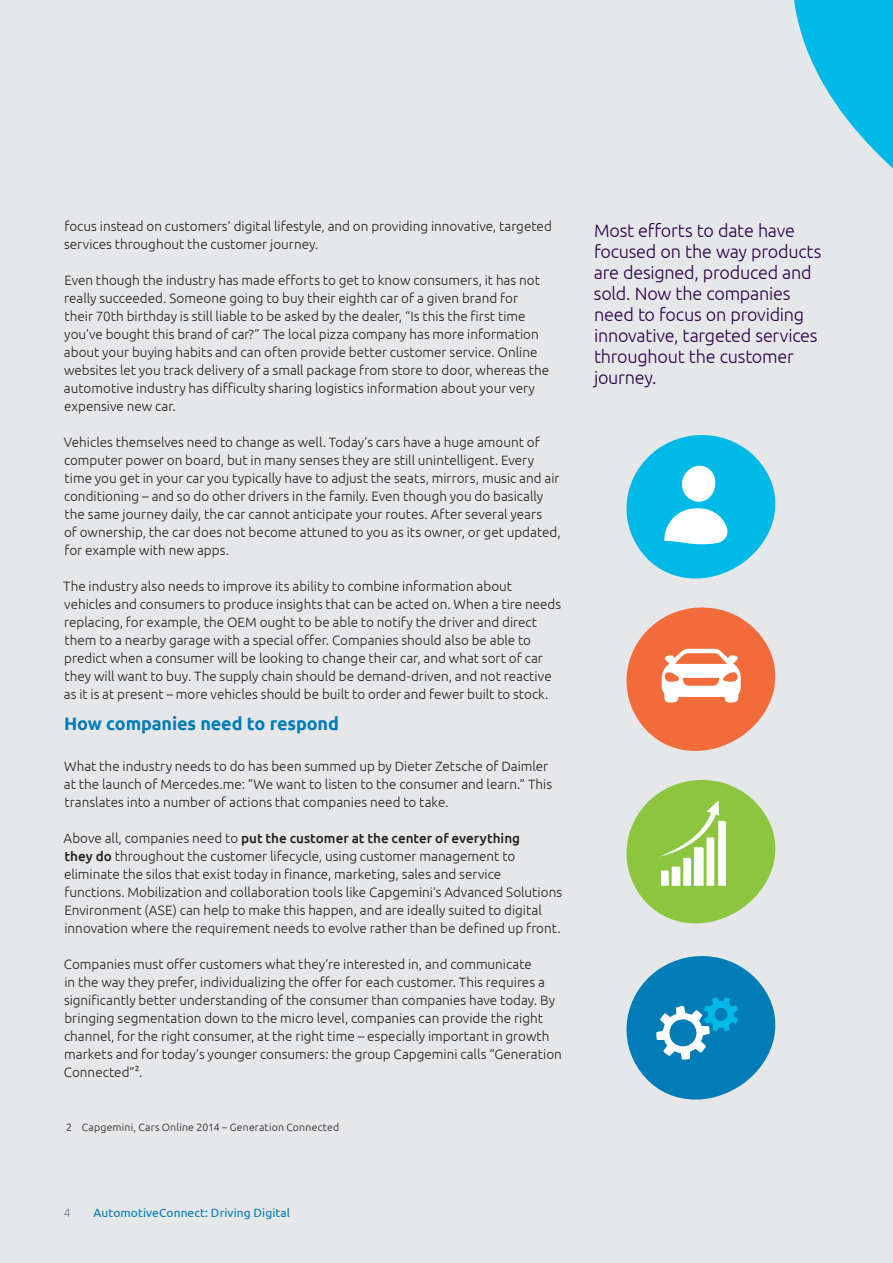
<style>
.page{position:relative;width:893px;height:1263px;background:#e6e7e9}
.page>*{position:absolute;margin:0;border:0;box-sizing:border-box;transform-origin:0 0}
.sidebar-title{font:300 18px/21px "Ubuntu";letter-spacing:-.015em;color:#2a004a}
.head1{font:700 18px "Ubuntu";letter-spacing:-.01em;color:#007cb6}
.text{font:300 13.5px/18px "Ubuntu";color:#231f20}
.footer-title{font:12px "Ubuntu";letter-spacing:.005em;color:#007cb6}
.footer-leftNumber{font:300 12px "Ubuntu";color:#76787b}
.t1{font:300 10.5px "Ubuntu";letter-spacing:.02em;color:#231f20}
.s1{font-weight:500}
</style>
<div class="page">
<svg style="left:794px;top:0;width:99px;height:169px;fill:#00b9e7"></svg>
<svg style="left:626px;top:435px;width:150px;height:144px"></svg>
<svg style="left:626px;top:607px;width:150px;height:144px"></svg>
<svg style="left:626px;top:779px;width:150px;height:145px"></svg>
<svg style="left:626px;top:956px;width:150px;height:144px"></svg>
<p class="text" style="left:64px;top:216px;width:489px">focus instead on customers’ digital lifestyle, and on providing innovative, targeted services throughout the customer journey.</p>
<p class="text" style="left:64px;top:270px;width:487px">Even though the industry has made efforts to get to know consumers, it has not really succeeded. Someone going to buy their eighth car of a given brand for their 70th birthday is still liable to be asked by the dealer, “Is this the first time you’ve bought this brand of car?” The local pizza company has more information about your buying habits and can often provide better customer service. Online websites let you track delivery of a small package from store to door, whereas the automotive industry has difficulty sharing logistics information about your very expensive new car.</p>
<p class="text" style="left:64px;top:432px;width:498px">Vehicles themselves need to change as well. Today’s cars have a huge amount of computer power on board, but in many senses they are still unintelligent. Every time you get in your car you typically have to adjust the seats, mirrors, music and air conditioning – and so do other drivers in the family. Even though you do basically the same journey daily, the car cannot anticipate your routes. After several years<br>of ownership, the car does not become attuned to you as its owner, or get updated, for example with new apps.</p>
<p class="text" style="left:63px;top:576px;width:500px">The industry also needs to improve its ability to combine information about vehicles and consumers to produce insights that can be acted on. When a tire needs replacing, for example, the OEM ought to be able to notify the driver and direct them to a nearby garage with a special offer. Companies should also be able to predict when a consumer will be looking to change their car, and what sort of car they will want to buy. The supply chain should be demand-driven, and not reactive as it is at present – more vehicles should be built to order and fewer built to stock.</p>
<p class="head1" style="left:64px;top:713px;width:276px">How companies need to respond</p>
<p class="text" style="left:64px;top:756px;width:490px">What the industry needs to do has been summed up by Dieter Zetsche of Daimler at the launch of Mercedes.me: “We want to listen to the consumer and learn.” This translates into a number of actions that companies need to take.</p>
<p class="text" style="left:64px;top:828px;width:500px">Above all, companies need to <span class="s1">put the customer at the center of everything<br>they do</span> throughout the customer lifecycle, using customer management to eliminate the silos that exist today in finance, marketing, sales and service functions. Mobilization and collaboration tools like Capgemini’s Advanced Solutions Environment (ASE) can help to make this happen, and are ideally suited to digital innovation where the requirement needs to evolve rather than be defined up front.</p>
<p class="text" style="left:64px;top:954px;width:499px">Companies must offer customers what they’re interested in, and communicate<br>in the way they prefer, individualizing the offer for each customer. This requires a significantly better understanding of the consumer than companies have today. By bringing segmentation down to the micro level, companies can provide the right channel, for the right consumer, at the right time – especially important in growth markets and for today’s younger consumers: the group Capgemini calls “Generation Connected”2.</p>
<p class="t1" style="left:66px;top:1121px;width:274px">2 Capgemini, Cars Online 2014 – Generation Connected</p>
<p class="footer-leftNumber" style="left:64px;top:1205px;width:8px">4</p>
<p class="footer-title" style="left:94px;top:1205px;width:198px">AutomotiveConnect: Driving Digital</p>
<p class="sidebar-title" style="left:594px;top:219px;width:229px">Most efforts to date have focused on the way products are designed, produced and sold. Now the companies need to focus on providing innovative, targeted services throughout the customer journey.</p>
</div>
